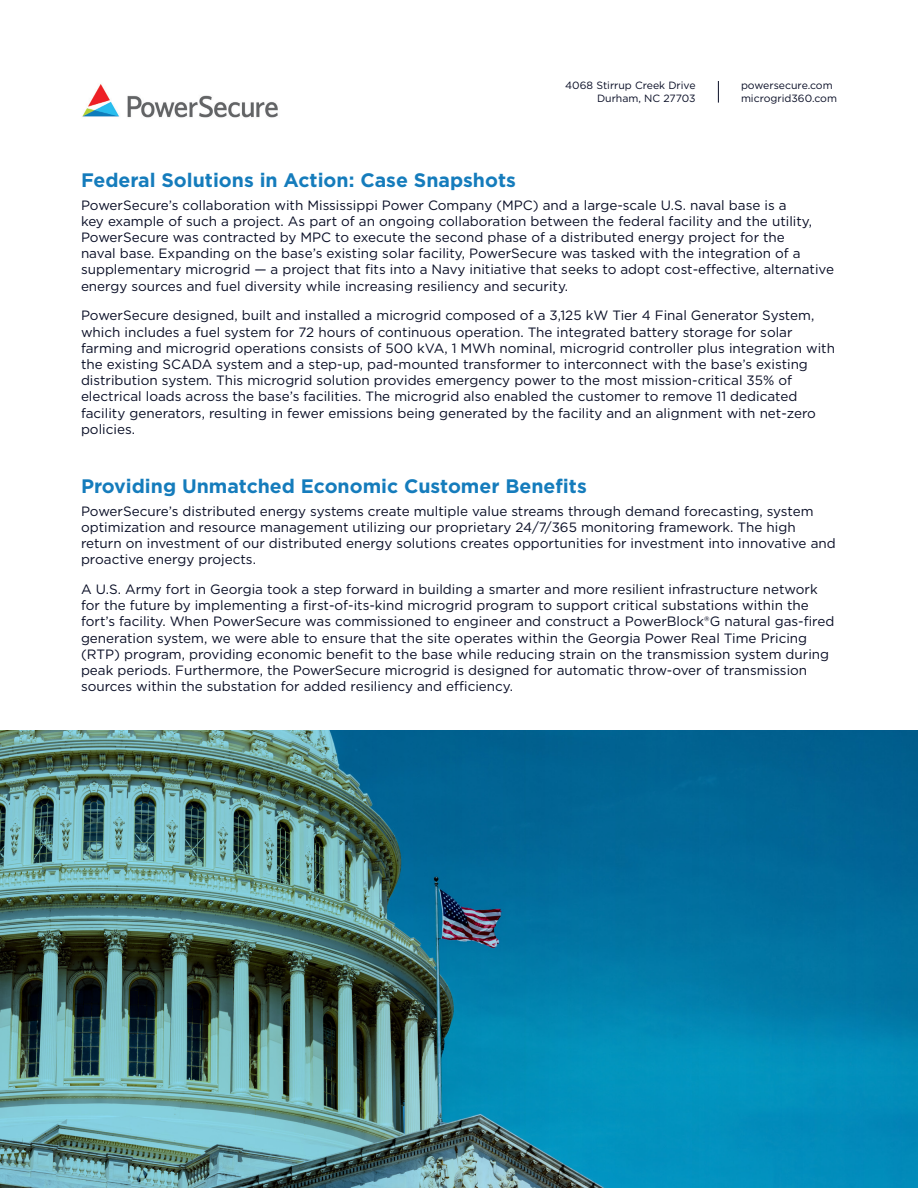
<style>
.page{position:relative;width:918px;height:1188px;background:#fff}
.page>*{position:absolute;margin:0;border:0;box-sizing:border-box;transform-origin:0 0}
.t1{font:700 19.5px "Gotham";color:#157cbc}
.t2{font:13.5px/16.2px "Gotham";color:#080d25}
.t3{font:10.5px "Gotham";color:#080d25}
</style>
<div class="page">
<svg style="left:718px;top:81px;width:1px;height:22px"></svg>
<img style="left:82px;top:84px;width:196px;height:34px">
<img style="left:0;top:738px;width:72px;height:450px">
<img style="left:72px;top:738px;width:846px;height:450px">
<img style="left:0;top:731px;width:918px;height:7px">
<p class="t3" style="left:565px;top:79px;width:132px">4068 Stirrup Creek Drive</p>
<p class="t3" style="left:597px;top:92px;width:100px">Durham, NC 27703</p>
<p class="t3" style="left:741px;top:79px;width:93px">powersecure.com</p>
<p class="t3" style="left:741px;top:92px;width:98px">microgrid360.com</p>
<p class="t1" style="left:81px;top:167px;width:436px">Federal Solutions in Action: Case Snapshots</p>
<p class="t2" style="left:81px;top:196px;width:755px">PowerSecure’s collaboration with Mississippi Power Company (MPC) and a large-scale U.S. naval base is a<br>key example of such a project. As part of an ongoing collaboration between the federal facility and the utility, PowerSecure was contracted by MPC to execute the second phase of a distributed energy project for the<br>naval base. Expanding on the base’s existing solar facility, PowerSecure was tasked with the integration of a supplementary microgrid — a project that fits into a Navy initiative that seeks to adopt cost-effective, alternative energy sources and fuel diversity while increasing resiliency and security.</p>
<p class="t2" style="left:81px;top:307px;width:756px">PowerSecure designed, built and installed a microgrid composed of a 3,125 kW Tier 4 Final Generator System, which includes a fuel system for 72 hours of continuous operation. The integrated battery storage for solar farming and microgrid operations consists of 500 kVA, 1 MWh nominal, microgrid controller plus integration with the existing SCADA system and a step-up, pad-mounted transformer to interconnect with the base’s existing distribution system. This microgrid solution provides emergency power to the most mission-critical 35% of electrical loads across the base’s facilities. The microgrid also enabled the customer to remove 11 dedicated facility generators, resulting in fewer emissions being generated by the facility and an alignment with net-zero policies.</p>
<p class="t1" style="left:81px;top:473px;width:507px">Providing Unmatched Economic Customer Benefits</p>
<p class="t2" style="left:81px;top:502px;width:756px">PowerSecure’s distributed energy systems create multiple value streams through demand forecasting, system optimization and resource management utilizing our proprietary 24/7/365 monitoring framework. The high return on investment of our distributed energy solutions creates opportunities for investment into innovative and proactive energy projects.</p>
<p class="t2" style="left:81px;top:581px;width:755px">A U.S. Army fort in Georgia took a step forward in building a smarter and more resilient infrastructure network for the future by implementing a first-of-its-kind microgrid program to support critical substations within the fort’s facility. When PowerSecure was commissioned to engineer and construct a PowerBlock®G natural gas-fired generation system, we were able to ensure that the site operates within the Georgia Power Real Time Pricing (RTP) program, providing economic benefit to the base while reducing strain on the transmission system during peak periods. Furthermore, the PowerSecure microgrid is designed for automatic throw-over of transmission sources within the substation for added resiliency and efficiency.</p>
</div>
